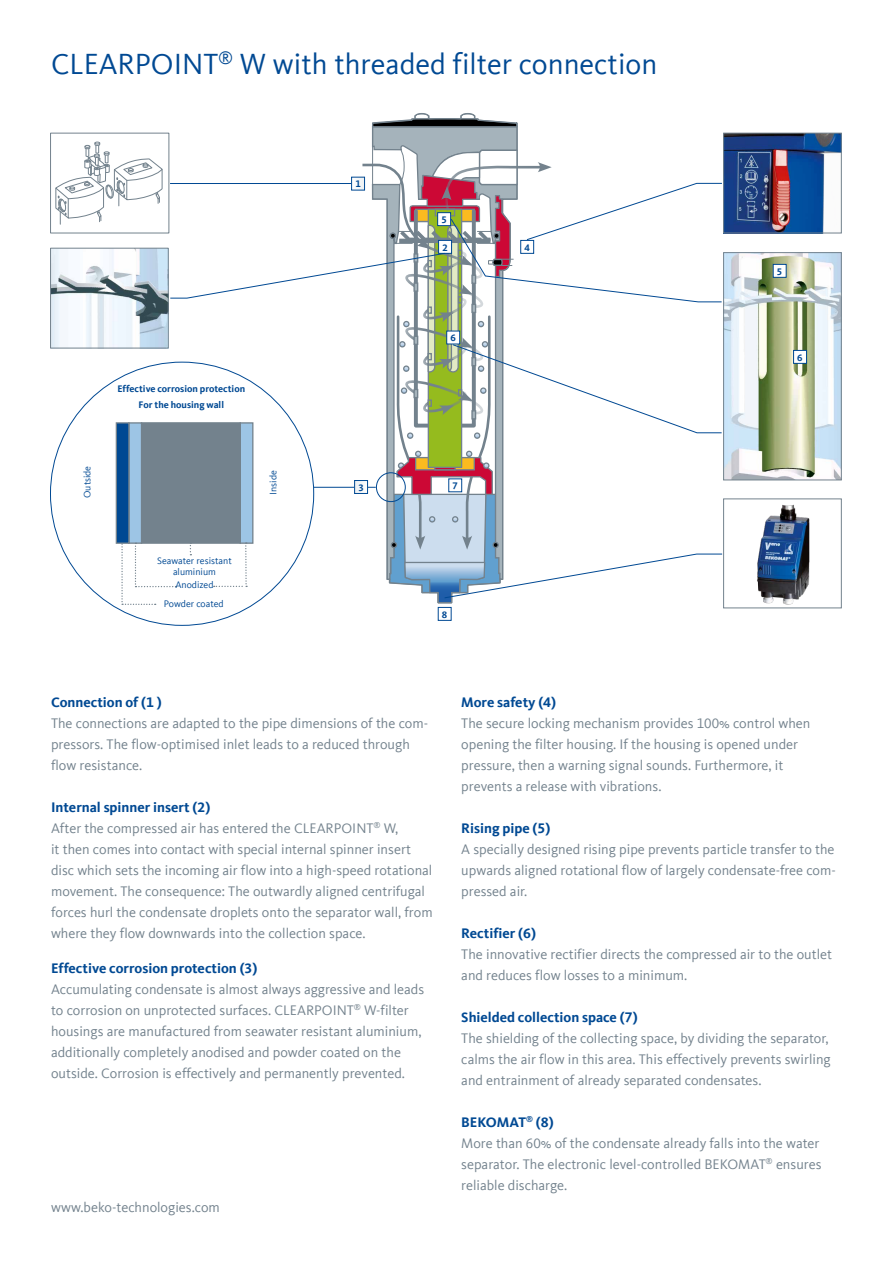
<style>
.page{position:relative;width:893px;height:1263px;background:#fff}
.page>*{position:absolute;margin:0;border:0;box-sizing:border-box;transform-origin:0 0}
.t1{font:30px "Kievit Offc Pro";color:#004993}
.t2{font:14.25px/21px "Kievit Offc Pro";color:#73828d}
.t3{font:700 14.25px "Kievit Offc Pro";color:#004993}
.t4{font:9.75px/11.1px "Kievit Offc Pro";color:#004993;text-align:center}
.t5{font:700 9.75px/16px "Kievit Offc Pro";color:#004993;text-align:center}
.s1{font-weight:700;color:#004993}
</style>
<div class="page">
<img style="left:725px;top:254px;width:115px;height:224px">
<div style="left:723px;top:252px;width:119px;height:228px;border:1px solid #73828d"></div>
<div style="left:773px;top:264px;width:13px;height:13px;background:#fff"></div>
<div style="left:773px;top:264px;width:14px;height:14px;border:1px solid #004993"></div>
<div style="left:794px;top:350px;width:12px;height:13px;background:#fff"></div>
<div style="left:793px;top:350px;width:14px;height:14px;border:1px solid #004993"></div>
<img style="left:52px;top:250px;width:3px;height:96px">
<img style="left:725px;top:135px;width:115px;height:96px">
<div style="left:723px;top:133px;width:119px;height:100px;border:1px solid #73828d"></div>
<img style="left:757px;top:504px;width:53px;height:101px">
<div style="left:723px;top:499px;width:119px;height:109px;border:1px solid #73828d"></div>
<div style="left:438px;top:607px;width:14px;height:14px;border:1px solid #004993"></div>
<svg style="left:55px;top:113px;width:668px;height:492px"></svg>
<div style="left:50px;top:133px;width:119px;height:100px;border:1px solid #73828d"></div>
<h1 class="t1" style="left:51px;top:46px;width:608px">CLEARPOINT<sup>®</sup> W with threaded filter connection</h1>
<p class="t5" style="left:118px;top:380px;width:129px">Effective corrosion protection<br>For the housing wall</p>
<p class="t4" style="left:82px;top:498px;width:34px;rotate:-90deg">Outside</p>
<p class="t4" style="left:268px;top:495px;width:26px;rotate:-90deg">Inside</p>
<p class="t4" style="left:157px;top:555px;width:76px">Seawater resistant aluminium</p>
<p class="t4" style="left:164px;top:575px;width:61px;line-height:18.6px">Anodized<br>Powder coated</p>
<p class="t5" style="left:355px;top:176px;width:7px">1</p>
<p class="t5" style="left:441px;top:211px;width:7px">5</p>
<p class="t5" style="left:442px;top:239px;width:7px">2</p>
<p class="t5" style="left:524px;top:239px;width:7px">4</p>
<p class="t5" style="left:450px;top:330px;width:7px">6</p>
<p class="t5" style="left:358px;top:479px;width:7px">3</p>
<p class="t5" style="left:452px;top:478px;width:7px">7</p>
<p class="t5" style="left:442px;top:606px;width:7px">8</p>
<p class="t5" style="left:777px;top:263px;width:7px">5</p>
<p class="t5" style="left:797px;top:349px;width:7px">6</p>
<p class="t3" style="left:51px;top:693px;width:112px">Connection of (1 )</p>
<p class="t2" style="left:51px;top:712px;width:379px">The connections are adapted to the pipe dimensions of the com&shy;pressors. The flow-optimised inlet leads to a reduced through flow resistance.</p>
<p class="t2" style="left:51px;top:796px;width:383px"><span class="s1">Internal spinner insert (2)<br></span>After the compressed air has entered the CLEARPOINT<sup>®</sup> W,<br>it then comes into contact with special internal spinner insert disc which sets the incoming air flow into a high-speed rotational movement. The consequence: The outwardly aligned centrifugal forces hurl the condensate droplets onto the separator wall, from where they flow downwards into the collection space.</p>
<p class="t3" style="left:51px;top:959px;width:208px">Effective corrosion protection (3)</p>
<p class="t2" style="left:51px;top:978px;width:375px">Accumulating condensate is almost always aggressive and leads to corrosion on unprotected surfaces. CLEARPOINT<sup>®</sup> W-filter housings are manufactured from seawater resistant aluminium, additionally completely anodised and powder coated on the outside. Corrosion is effectively and permanently prevented.</p>
<p class="t2" style="left:51px;top:1196px;width:170px">www.beko-technologies.com</p>
<p class="t3" style="left:461px;top:693px;width:96px">More safety (4)</p>
<p class="t2" style="left:461px;top:712px;width:351px">The secure locking mechanism provides 100% control when opening the filter housing. If the housing is opened under pressure, then a warning signal sounds. Furthermore, it prevents a release with vibrations.</p>
<p class="t3" style="left:461px;top:819px;width:91px">Rising pipe (5)</p>
<p class="t2" style="left:461px;top:838px;width:376px;text-align:justify">A specially designed rising pipe prevents particle transfer to the upwards aligned rotational flow of largely condensate-free com&shy;pressed air.</p>
<p class="t3" style="left:461px;top:924px;width:76px">Rectifier (6)</p>
<p class="t2" style="left:461px;top:943px;width:372px">The innovative rectifier directs the compressed air to the outlet and reduces flow losses to a minimum.</p>
<p class="t3" style="left:461px;top:1008px;width:178px">Shielded collection space (7)</p>
<p class="t2" style="left:461px;top:1027px;width:371px">The shielding of the collecting space, by dividing the separator, calms the air flow in this area. This effectively prevents swirling and entrainment of already separated condensates.</p>
<p class="t2" style="left:461px;top:1111px;width:362px"><span class="s1">BEKOMAT</span><sup>®</sup> <span class="s1">(8)<br></span>More than 60% of the condensate already falls into the water separator. The electronic level-controlled BEKOMAT<sup>®</sup> ensures reliable discharge.</p>
</div>
